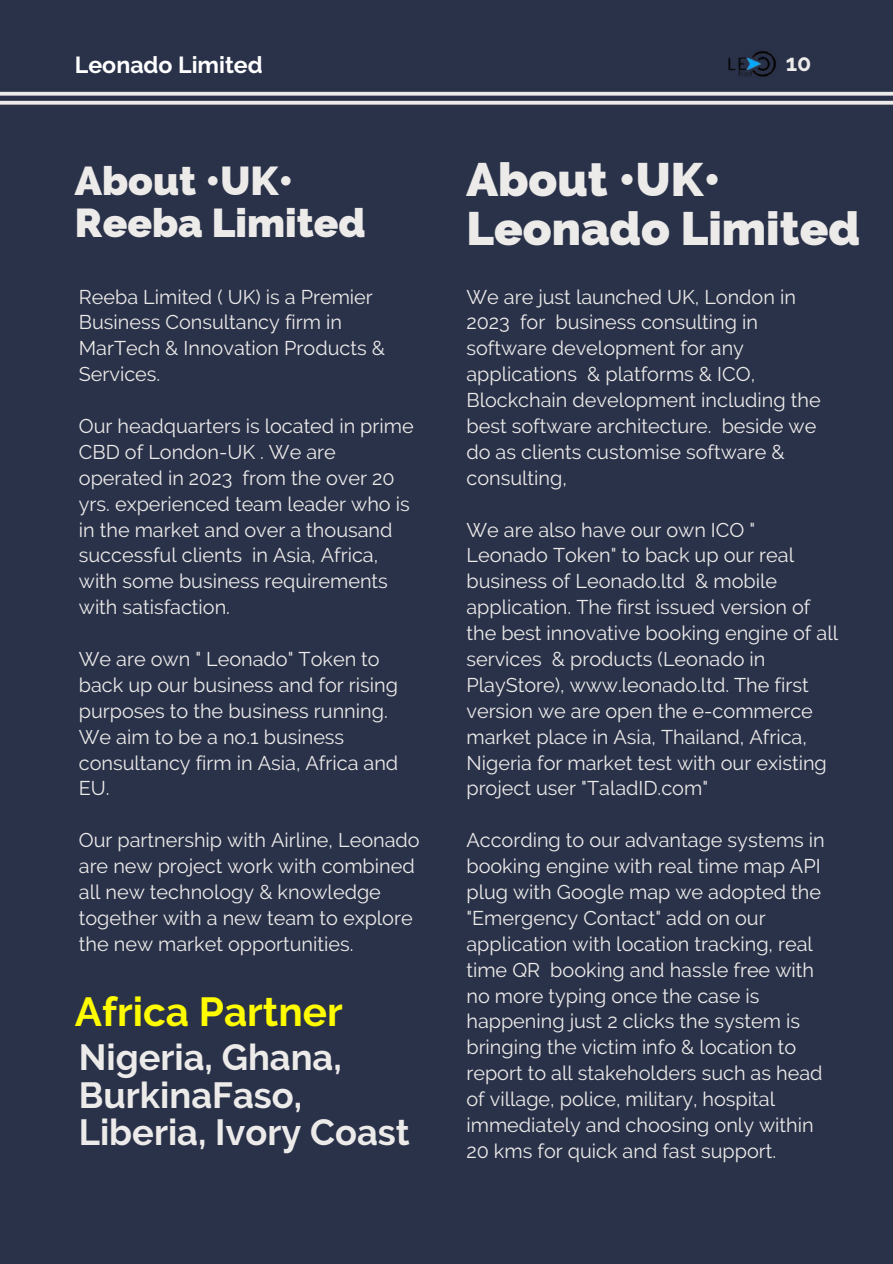
<style>
.page{position:relative;width:893px;height:1264px;background:#fff}
.page>*{position:absolute;margin:0;border:0;box-sizing:border-box;transform-origin:0 0}
.t1{font:800 47.1px/49.1px "Raleway";color:#edebe9}
.t2{font:800 40.5px/42.2px "Raleway";color:#edebe9}
.t3{font:700 40.5px "Raleway";color:#fffb00}
.t4{font:700 36.3px/37.8px "Raleway";color:#edebe9}
.t5{font:700 23.1px "Raleway";color:#fff}
.t6{font:700 23.1px "Raleway";color:#edebe9}
.t7{font:19.8px/25.8px "Raleway";color:#edebe9}
</style>
<div class="page">
<div style="left:0;top:0;width:892px;height:1263px;background:#2a324a"></div>
<svg style="left:0;top:91px;width:892px;height:14px"></svg>
<img style="left:718px;top:50px;width:66px;height:45px">
<p class="t5" style="left:75px;top:51px;width:189px">Leonado Limited</p>
<p class="t6" style="left:785px;top:49px;width:27px">10</p>
<h2 class="t2" style="left:75px;top:160px;width:292px">About •UK•<br>Reeba Limited</h2>
<h1 class="t1" style="left:466px;top:155px;width:395px">About •UK•<br>Leonado Limited</h1>
<p class="t7" style="left:79px;top:284px;width:307px">Reeba Limited ( UK) is a Premier<br>Business Consultancy firm in<br>MarTech &amp; Innovation Products &amp;<br>Services.</p>
<p class="t7" style="left:79px;top:413px;width:336px">Our headquarters is located in prime<br>CBD of London-UK . We are operated in 2023 from the over 20 yrs. experienced team leader who is in the market and over a thousand successful clients in Asia, Africa, with some business requirements with satisfaction.</p>
<p class="t7" style="left:79px;top:646px;width:321px">We are own " Leonado" Token to back up our business and for rising purposes to the business running.<br>We aim to be a no.1 business consultancy firm in Asia, Africa and<br>EU.</p>
<p class="t7" style="left:79px;top:827px;width:342px">Our partnership with Airline, Leonado are new project work with combined all new technology &amp; knowledge together with a new team to explore the new market opportunities.</p>
<h2 class="t3" style="left:75px;top:987px;width:269px">Africa Partner</h2>
<h3 class="t4" style="left:79px;top:1037px;width:332px">Nigeria, Ghana,<br>BurkinaFaso,<br>Liberia, Ivory Coast</h3>
<p class="t7" style="left:466px;top:284px;width:356px">We are just launched UK, London in<br>2023 for business consulting in software development for any applications &amp; platforms &amp; ICO,<br>Blockchain development including the best software architecture. beside we do as clients customise software &amp; consulting,</p>
<p class="t7" style="left:466px;top:516px;width:373px">We are also have our own ICO " Leonado Token" to back up our real business of Leonado.ltd &amp; mobile application. The first issued version of the best innovative booking engine of all services &amp; products (Leonado in PlayStore), www.leonado.ltd. The first version we are open the e-commerce market place in Asia, Thailand, Africa, Nigeria for market test with our existing project user "TaladID.com"</p>
<p class="t7" style="left:466px;top:827px;width:360px">According to our advantage systems in booking engine with real time map API plug with Google map we adopted the "Emergency Contact" add on our application with location tracking, real time QR booking and hassle free with no more typing once the case is happening just 2 clicks the system is bringing the victim info &amp; location to report to all stakeholders such as head of village, police, military, hospital immediately and choosing only within 20 kms for quick and fast support.</p>
</div>
